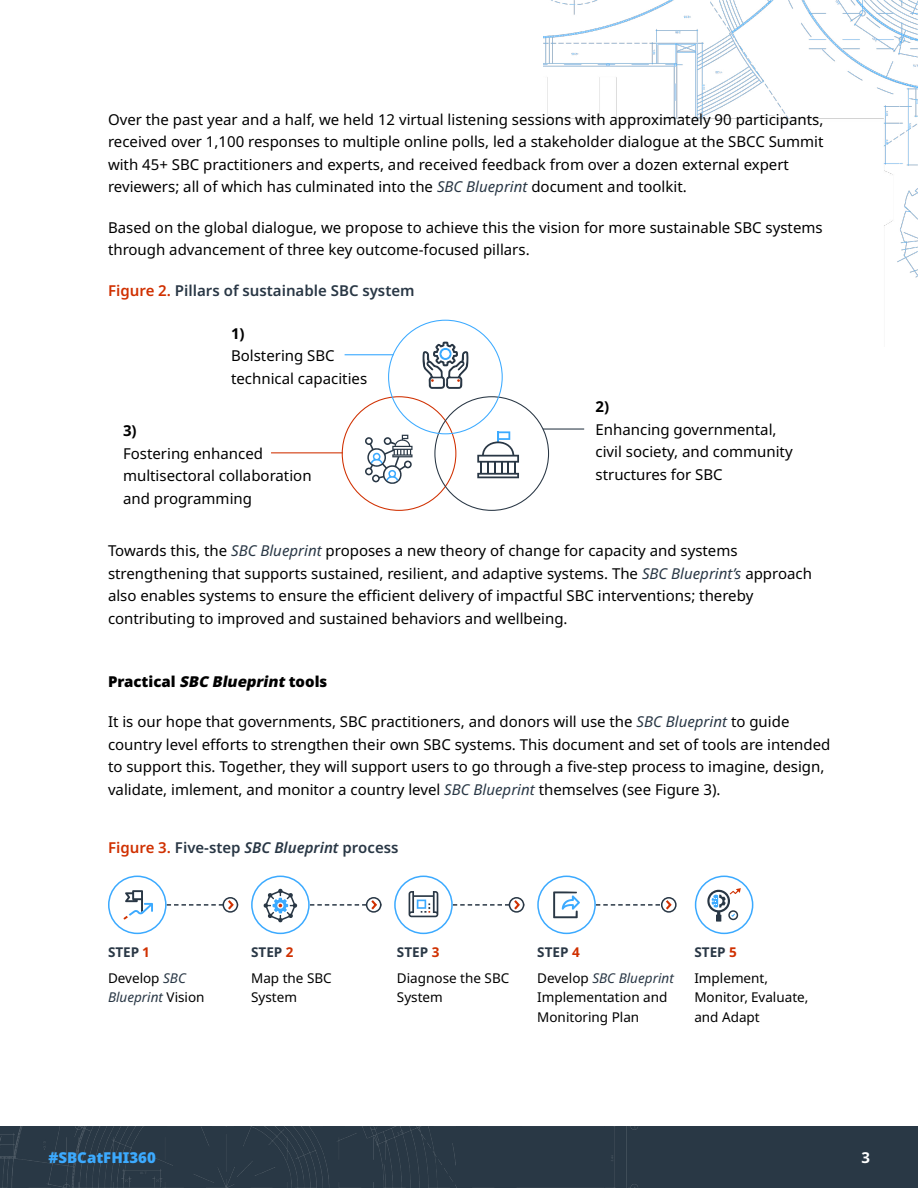
<style>
.page{position:relative;width:918px;height:1188px;background:#fff}
.page>*{position:absolute;margin:0;border:0;box-sizing:border-box;transform-origin:0 0}
.Body{font:15px/22.5px "Noto Sans";color:#000}
.Body-2{font:600 15px "Noto Sans";color:#293745}
.header_1{font:900 15px "Noto Sans";color:#000}
.t1{font:900 15px "Noto Sans";color:#3caaff}
.t2{font:700 15px "Noto Sans";color:#000}
.t3{font:700 15px "Noto Sans";color:#fff}
.Body-3{font:13.5px/19.5px "Noto Sans";color:#000}
.Body-4{font:700 13.5px "Noto Sans";color:#293745}
.s1{font-style:italic;color:#293745}
.s2{color:#d03000}
.s3{font-weight:700}
.s4{font-style:italic}
</style>
<div class="page">
<div style="left:0;top:1126px;width:918px;height:62px;background:#293845"></div>
<img style="left:0;top:1126px;width:638px;height:62px">
<img style="left:543px;top:0;width:374px;height:278px">
<div style="left:108px;top:876px;width:59px;height:58px;border:2px solid #3caaff;border-radius:50%"></div>
<div style="left:223px;top:897px;width:15px;height:16px;border:2px solid #293745;border-radius:50%"></div>
<div style="left:366px;top:897px;width:16px;height:16px;border:2px solid #293745;border-radius:50%"></div>
<div style="left:509px;top:897px;width:15px;height:16px;border:2px solid #293745;border-radius:50%"></div>
<div style="left:661px;top:897px;width:16px;height:16px;border:2px solid #293745;border-radius:50%"></div>
<div style="left:251px;top:876px;width:59px;height:58px;border:2px solid #3caaff;border-radius:50%"></div>
<div style="left:394px;top:876px;width:59px;height:58px;border:2px solid #3caaff;border-radius:50%"></div>
<div style="left:537px;top:876px;width:59px;height:58px;border:2px solid #3caaff;border-radius:50%"></div>
<div style="left:695px;top:876px;width:58px;height:58px;border:2px solid #3caaff;border-radius:50%"></div>
<svg style="left:167px;top:898px;width:71px;height:14px"></svg>
<svg style="left:310px;top:898px;width:72px;height:14px"></svg>
<svg style="left:453px;top:898px;width:71px;height:14px"></svg>
<svg style="left:596px;top:898px;width:77px;height:14px"></svg>
<svg style="left:124px;top:890px;width:29px;height:30px"></svg>
<svg style="left:264px;top:888px;width:33px;height:34px"></svg>
<svg style="left:409px;top:891px;width:29px;height:26px"></svg>
<svg style="left:707px;top:888px;width:34px;height:34px"></svg>
<svg style="left:553px;top:891px;width:27px;height:27px"></svg>
<hr style="left:345px;top:354px;width:49px;height:1px;background:#3caaff">
<hr style="left:271px;top:452px;width:72px;height:1px;background:#d03000">
<hr style="left:543px;top:429px;width:41px;height:1px;background:#293745">
<svg style="left:422px;top:342px;width:47px;height:47px"></svg>
<div style="left:442px;top:350px;width:7px;height:8px;background:#fff;border-radius:50%"></div>
<svg style="left:477px;top:431px;width:42px;height:47px"></svg>
<svg style="left:365px;top:435px;width:48px;height:49px"></svg>
<p class="Body" style="left:108px;top:108px;width:717px">Over the past year and a half, we held 12 virtual listening sessions with approximately 90 participants, received over 1,100 responses to multiple online polls, led a stakeholder dialogue at the SBCC Summit with 45+ SBC practitioners and experts, and received feedback from over a dozen external expert reviewers; all of which has culminated into the <span class="s1">SBC Blueprint</span> document and toolkit.</p>
<p class="Body" style="left:108px;top:216px;width:716px">Based on the global dialogue, we propose to achieve this the vision for more sustainable SBC systems through advancement of three key outcome-focused pillars.</p>
<p class="Body-2" style="left:108px;top:280px;width:308px"><span class="s2">Figure 2.</span> Pillars of sustainable SBC system</p>
<p class="Body" style="left:231px;top:322px;width:138px"><span class="s3">1)<br></span>Bolstering SBC technical capacities</p>
<p class="t2" style="left:123px;top:420px;width:15px">3)</p>
<p class="Body" style="left:123px;top:442px;width:190px">Fostering enhanced multisectoral collaboration and programming</p>
<p class="t2" style="left:596px;top:396px;width:15px">2)</p>
<p class="Body" style="left:596px;top:418px;width:199px">Enhancing governmental, civil society, and community structures for SBC</p>
<p class="Body" style="left:108px;top:540px;width:706px">Towards this, the <span class="s1">SBC Blueprint</span> proposes a new theory of change for capacity and systems strengthening that supports sustained, resilient, and adaptive systems. The <span class="s1">SBC Blueprint’s</span> approach also enables systems to ensure the efficient delivery of impactful SBC interventions; thereby contributing to improved and sustained behaviors and wellbeing.</p>
<p class="header_1" style="left:108px;top:670px;width:221px">Practical <span class="s4">SBC Blueprint</span>tools</p>
<p class="Body" style="left:108px;top:711px;width:724px">It is our hope that governments, SBC practitioners, and donors will use the <span class="s1">SBC Blueprint</span> to guide country level efforts to strengthen their own SBC systems. This document and set of tools are intended to support this. Together, they will support users to go through a five-step process to imagine, design, validate, imlement, and monitor a country level <span class="s1">SBC Blueprint</span> themselves (see Figure 3).</p>
<p class="Body-2" style="left:108px;top:837px;width:292px"><span class="s2">Figure 3.</span> Five-step <span class="s4">SBC Blueprint</span> process</p>
<p class="Body-4" style="left:108px;top:942px;width:43px">STEP <span class="s2">1</span></p>
<p class="Body-3" style="left:108px;top:968px;width:98px">Develop <span class="s1">SBC<br>Blueprint</span> Vision</p>
<p class="Body-4" style="left:251px;top:942px;width:44px">STEP <span class="s2">2</span></p>
<p class="Body-3" style="left:251px;top:968px;width:82px">Map the SBC<br>System</p>
<p class="Body-4" style="left:397px;top:942px;width:44px">STEP <span class="s2">3</span></p>
<p class="Body-3" style="left:397px;top:968px;width:114px">Diagnose the SBC<br>System</p>
<p class="Body-4" style="left:537px;top:942px;width:44px">STEP <span class="s2">4</span></p>
<p class="Body-3" style="left:537px;top:968px;width:138px">Develop <span class="s1">SBC Blueprint<br></span>Implementation and<br>Monitoring Plan</p>
<p class="Body-4" style="left:694px;top:942px;width:44px">STEP <span class="s2">5</span></p>
<p class="Body-3" style="left:694px;top:968px;width:116px">Implement,<br>Monitor, Evaluate, and Adapt</p>
<p class="t1" style="left:49px;top:1146px;width:109px">#SBCatFHI360</p>
<p class="t3" style="left:862px;top:1147px;width:10px">3</p>
</div>
